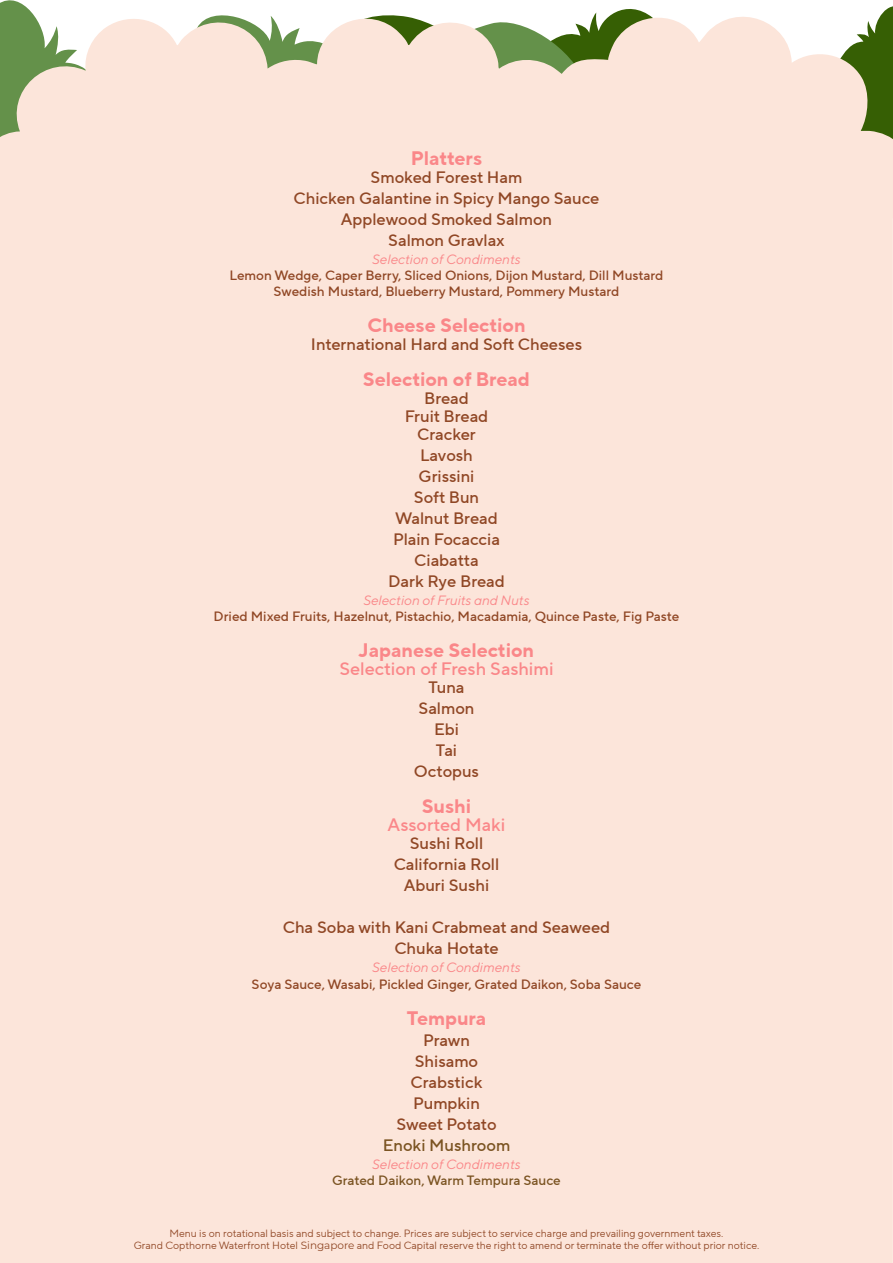
<style>
.page{position:relative;width:893px;height:1263px;background:#fff}
.page>*{position:absolute;margin:0;border:0;box-sizing:border-box;transform-origin:0 0}
.t1{font:700 19.5px "TT Norms Pro";color:#fa8789}
.t2{font:500 18px "TT Norms Pro";color:#fa8789}
.t3{font:500 16.5px/21px "TT Norms Pro";color:#904725;text-align:center}
.t4{font:500 16.5px "TT Norms Pro";color:#7a5321}
.t5{font:500 13.5px/16.2px "TT Norms Pro";color:#904725;text-align:center}
.t6{font:italic 13.5px "TT Norms";color:#fa8789}
.t7{font:500 13.5px "TT Norms Pro";color:#7a5321}
.t8{font:10.5px/12.6px "TT Norms Pro";color:#904725;text-align:center}
.s1{font-family:"Montserrat"}
</style>
<div class="page">
<div style="left:0;top:1px;width:893px;height:1262px;background:#fce5da"></div>
<p class="t1" style="left:411px;top:143px;width:73px">Platters</p>
<p class="t3" style="left:294px;top:166px;width:307px">Smoked Forest Ham<br>Chicken Galantine in Spicy Mango Sauce<br>Applewood Smoked Salmon<br>Salmon Gravlax</p>
<p class="t6" style="left:372px;top:251px;width:150px">Selection of Condiments</p>
<p class="t5" style="left:230px;top:267px;width:435px">Lemon Wedge, Caper Berry, Sliced Onions, Dijon Mustard, Dill Mustard<br>Swedish Mustard, Blueberry Mustard, Pommery Mustard</p>
<p class="t1" style="left:367px;top:311px;width:160px">Cheese Selection</p>
<p class="t3" style="left:311px;top:334px;width:273px">International Hard and Soft Cheeses</p>
<p class="t1" style="left:363px;top:365px;width:168px">Selection of Bread</p>
<p class="t3" style="left:405px;top:389px;width:85px;line-height:18px">Bread<br>Fruit Bread<br>Cracker</p>
<p class="t3" style="left:388px;top:445px;width:118px">Lavosh<br>Grissini<br>Soft Bun<br>Walnut Bread<br>Plain Focaccia<br>Ciabatta<br>Dark Rye Bread</p>
<p class="t6" style="left:363px;top:592px;width:168px">Selection of Fruits and Nuts</p>
<p class="t5" style="left:214px;top:608px;width:467px">Dried Mixed Fruits, Hazelnut, Pistachio, Macadamia, Quince Paste, Fig Paste</p>
<p class="t1" style="left:359px;top:636px;width:177px">Japanese Selection</p>
<p class="t2" style="left:339px;top:656px;width:215px">Selection of Fresh Sashimi</p>
<p class="t3" style="left:414px;top:677px;width:67px">Tuna<br>Salmon<br>Ebi<br>Tai<br>Octopus</p>
<p class="t1" style="left:422px;top:792px;width:51px">Sushi</p>
<p class="t2" style="left:388px;top:812px;width:119px">Assorted Maki</p>
<p class="t3" style="left:394px;top:833px;width:107px">Sushi Roll<br>California Roll<br>Aburi Sushi</p>
<p class="t3" style="left:283px;top:917px;width:329px">Cha Soba with Kani Crabmeat and Seaweed<br>Chuka Hotate</p>
<p class="t6" style="left:372px;top:959px;width:150px">Selection of Condiments</p>
<p class="t5" style="left:252px;top:976px;width:391px">Soya Sauce, Wasabi, Pickled Ginger, Grated Daikon, Soba Sauce</p>
<p class="t1" style="left:407px;top:1003px;width:81px">Tempura</p>
<p class="t3" style="left:396px;top:1029px;width:102px">Prawn<br>Shisamo<br>Crabstick<br>Pumpkin<br>Sweet Potato</p>
<p class="t4" style="left:383px;top:1133px;width:129px">Enoki Mushroom</p>
<p class="t6" style="left:372px;top:1155px;width:150px">Selection of Condiments</p>
<p class="t7" style="left:332px;top:1170px;width:230px">Grated Daikon, Warm Tempura Sauce</p>
<p class="t8" style="left:134px;top:1227px;width:627px">Menu is on rotational basis and subject to change. Prices are subject to service charge and prevailing government taxes.<br>Grand Copthorne Waterfront Hotel <span class="s1">Singapore</span> and Food Capital reserve the right to amend or terminate the offer without prior notice.</p>
</div>
